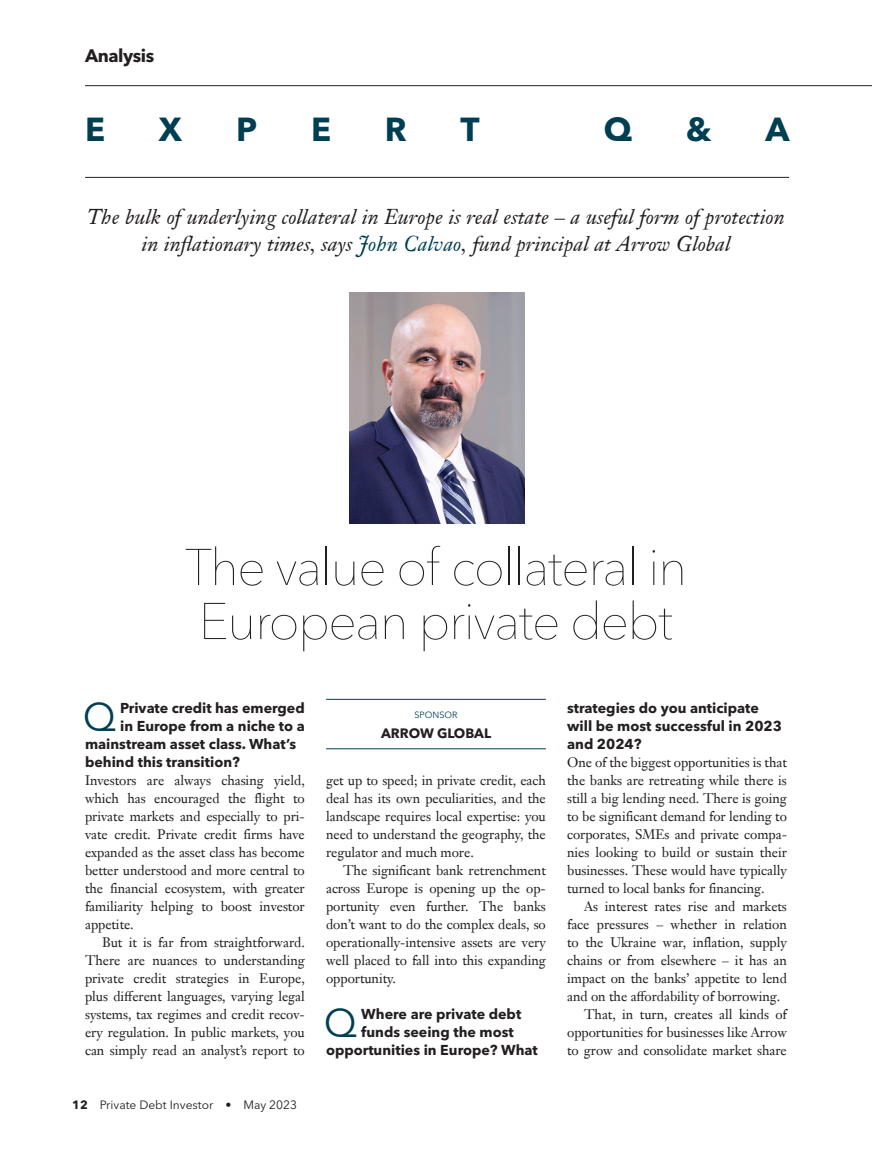
<style>
.page{position:relative;width:872px;height:1149px;background:#fff}
.page>*{position:absolute;margin:0;border:0;box-sizing:border-box;transform-origin:0 0}
.t1{font:200 51px/54px "Avenir Next LT Pro";letter-spacing:-.03em;color:#231f20}
.t2{font:39.6px "Avenir Next LT Pro";color:#003f52}
.t3{font:700 33px "Avenir Next LT Pro";color:#003f52}
.t4{font:italic 21px/27px "Janson Text LT Pro";letter-spacing:.005em;color:#231f20;text-align:center}
.t5{font:700 18px "Avenir Next LT Pro";letter-spacing:-.025em;color:#231f20}
.t6{font:700 14.25px/18px "Avenir Next LT Pro";color:#231f20}
.t7{font:13.5px/18px "Janson Text LT Pro";letter-spacing:-.005em;color:#231f20;text-align:justify}
.t8{font:700 13.5px "Avenir Next LT Pro";letter-spacing:-.005em;color:#231f20}
.t9{font:12px "Avenir Next LT Pro";color:#231f20}
.t10{font:9px "Avenir Next LT Pro";color:#003f52}
.s1{color:#003f52}
.s2{font-weight:700}
</style>
<div class="page">
<hr style="left:85px;top:177px;width:704px;height:1px;background:#231f20">
<hr style="left:85px;top:85px;width:787px;height:1px;background:#231f20">
<img style="left:349px;top:292px;width:175px;height:231px">
<hr style="left:326px;top:698px;width:220px;height:1px;background:#003f52">
<hr style="left:326px;top:748px;width:220px;height:1px;background:#003f52">
<h3 class="t5" style="left:85px;top:45px;width:71px">Analysis</h3>
<h3 class="t3" style="left:85px;top:110px;width:22px">E</h3>
<h3 class="t3" style="left:159px;top:110px;width:25px">X</h3>
<h3 class="t3" style="left:236px;top:110px;width:23px">P</h3>
<h3 class="t3" style="left:311px;top:110px;width:22px">E</h3>
<h3 class="t3" style="left:385px;top:110px;width:23px">R</h3>
<h3 class="t3" style="left:460px;top:110px;width:21px">T</h3>
<h3 class="t3" style="left:604px;top:110px;width:30px">Q</h3>
<h3 class="t3" style="left:686px;top:110px;width:27px">&amp;</h3>
<h3 class="t3" style="left:765px;top:110px;width:26px">A</h3>
<h3 class="t4" style="left:87px;top:203px;width:699px">The bulk of underlying collateral in Europe is real estate – a useful form of protection in inflationary times, says <span class="s1">John Calvao</span>, fund principal at Arrow Global</h3>
<h1 class="t1" style="left:185px;top:540px;width:504px">The value of collateral in<br>European private debt</h1>
<h2 class="t2" style="left:83px;top:692px;width:35px">Q</h2>
<p class="t6" style="left:120px;top:698px;width:186px">Private credit has emerged</p>
<p class="t6" style="left:120px;top:716px;width:186px">in Europe from a niche to a</p>
<p class="t6" style="left:85px;top:734px;width:213px">mainstream asset class. What’s</p>
<p class="t6" style="left:85px;top:752px;width:156px">behind this transition?</p>
<p class="t7" style="left:85px;top:770px;width:221px">Investors are always chasing yield, which has encouraged the flight to private markets and especially to pri&shy;vate credit. Private credit firms have expanded as the asset class has become better understood and more central to the financial ecosystem, with greater familiarity helping to boost investor appetite.</p>
<p class="t7" style="left:85px;top:932px;width:221px;text-indent:17px">But it is far from straightforward.<br>There are nuances to understanding private credit strategies in Europe, plus different languages, varying legal systems, tax regimes and credit recov&shy;ery regulation. In public markets, you can simply read an analyst’s report to</p>
<p class="t9" style="left:72px;top:1097px;width:226px"><span class="s2">12</span> Private Debt Investor • May 2023</p>
<p class="t10" style="left:414px;top:708px;width:44px">SPONSOR</p>
<p class="t8" style="left:381px;top:724px;width:112px">ARROW GLOBAL</p>
<p class="t7" style="left:326px;top:770px;width:221px">get up to speed; in private credit, each deal has its own peculiarities, and the landscape requires local expertise: you need to understand the geography, the regulator and much more.</p>
<p class="t7" style="left:326px;top:860px;width:221px;text-indent:17px">The significant bank retrenchment across Europe is opening up the op&shy;portunity even further. The banks don’t want to do the complex deals, so operationally-intensive assets are very well placed to fall into this expanding opportunity.</p>
<h2 class="t2" style="left:324px;top:998px;width:35px">Q</h2>
<p class="t6" style="left:361px;top:1004px;width:161px">Where are private debt</p>
<p class="t6" style="left:361px;top:1022px;width:154px">funds seeing the most</p>
<p class="t6" style="left:326px;top:1040px;width:213px">opportunities in Europe? What</p>
<p class="t6" style="left:567px;top:698px;width:216px">strategies do you anticipate will be most successful in 2023 and 2024?</p>
<p class="t7" style="left:567px;top:752px;width:221px">One of the biggest opportunities is that the banks are retreating while there is still a big lending need. There is going to be significant demand for lending to corporates, SMEs and private compa&shy;nies looking to build or sustain their businesses. These would have typically turned to local banks for financing.</p>
<p class="t7" style="left:584px;top:896px;width:204px">As interest rates rise and markets</p>
<p class="t7" style="left:567px;top:914px;width:221px">face pressures – whether in relation</p>
<p class="t7" style="left:567px;top:932px;width:221px">to the Ukraine war, inflation, supply</p>
<p class="t7" style="left:567px;top:950px;width:221px">chains or from elsewhere – it has an</p>
<p class="t7" style="left:567px;top:968px;width:221px">impact on the banks’ appetite to lend</p>
<p class="t7" style="left:567px;top:986px;width:215px">and on the affordability of borrowing.</p>
<p class="t7" style="left:584px;top:1004px;width:204px">That, in turn, creates all kinds of</p>
<p class="t7" style="left:567px;top:1022px;width:221px">opportunities for businesses like Arrow</p>
<p class="t7" style="left:567px;top:1040px;width:221px">to grow and consolidate market share</p>
</div>
